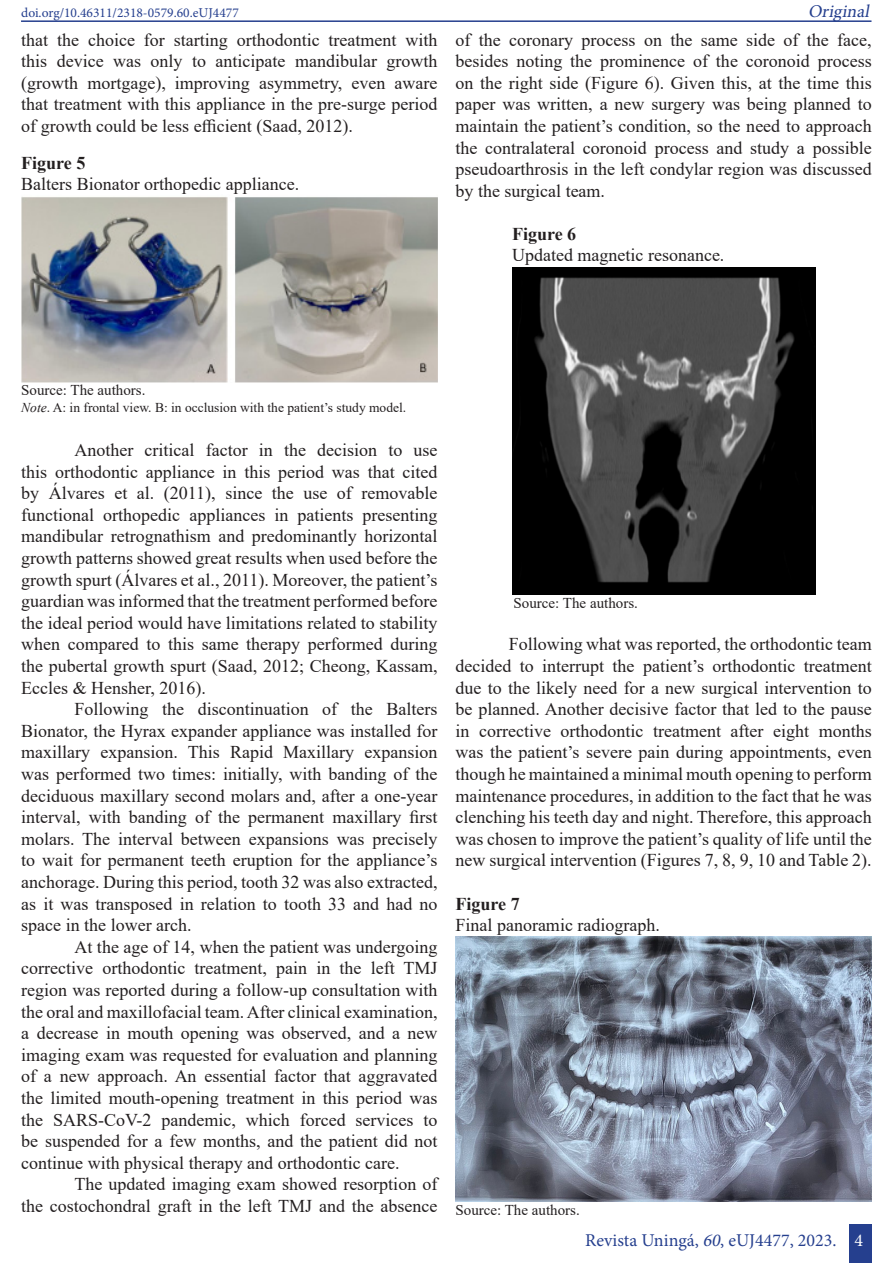
<style>
.page{position:relative;width:893px;height:1263px;background:#fff}
.page>*{position:absolute;margin:0;border:0;box-sizing:border-box;transform-origin:0 0}
.t1{font:18px/21.6px "Times New Roman";color:#231f20;text-align:justify}
.t2{font:18px "Minion Pro";color:#253f8e}
.t3{font:700 18px "Times New Roman";color:#231f20}
.t4{font:italic 18px "Minion Pro";color:#253f8e}
.t5{font:15px "Times New Roman";color:#231f20}
.t6{font:13.5px "Times New Roman";color:#231f20}
.t7{font:13.5px "Minion Pro";color:#253f8e}
.s1{font-style:italic}
.s2{color:#fff}
</style>
<div class="page">
<div style="left:848px;top:1224px;width:23px;height:39px;background:#253f8e"></div>
<hr style="left:21px;top:20px;width:850px;height:2px;background:#253f8e">
<img style="left:455px;top:937px;width:417px;height:264px">
<img style="left:21px;top:197px;width:416px;height:186px">
<img style="left:512px;top:268px;width:303px;height:326px">
<p class="t7" style="left:21px;top:3px;width:219px">doi.org/10.46311/2318-0579.60.eUJ4477</p>
<p class="t4" style="left:808px;top:-1px;width:67px">Original</p>
<p class="t1" style="left:21px;top:28px;width:418px">that the choice for starting orthodontic treatment with this device was only to anticipate mandibular growth (growth mortgage), improving asymmetry, even aware that treatment with this appliance in the pre-surge period of growth could be less efficient (Saad, 2012).</p>
<p class="t1" style="left:455px;top:28px;width:418px">of the coronary process on the same side of the face, besides noting the prominence of the coronoid process on the right side (Figure 6). Given this, at the time this paper was written, a new surgery was being planned to maintain the patient’s condition, so the need to approach the contralateral coronoid process and study a possible pseudoarthrosis in the left condylar region was discussed by the surgical team.</p>
<p class="t3" style="left:21px;top:150px;width:66px">Figure 5</p>
<p class="t1" style="left:21px;top:173px;width:279px">Balters Bionator orthopedic appliance.</p>
<p class="t3" style="left:512px;top:220px;width:66px">Figure 6</p>
<p class="t1" style="left:512px;top:244px;width:214px">Updated magnetic resonance.</p>
<p class="t5" style="left:21px;top:380px;width:126px">Source: The authors.</p>
<p class="t6" style="left:21px;top:398px;width:386px"><span class="s1">Note</span>. A: in frontal view. B: in occlusion with the patient’s study model.</p>
<p class="t1" style="left:21px;top:439px;width:418px;text-indent:53px">Another critical factor in the decision to use this orthodontic appliance in this period was that cited by Álvares et al. (2011), since the use of removable functional orthopedic appliances in patients presenting mandibular retrognathism and predominantly horizontal growth patterns showed great results when used before the growth spurt (Álvares et al., 2011). Moreover, the patient’s guardian was informed that the treatment performed before the ideal period would have limitations related to stability when compared to this same therapy performed during the pubertal growth spurt (Saad, 2012; Cheong, Kassam, Eccles &amp; Hensher, 2016).</p>
<p class="t1" style="left:21px;top:698px;width:418px;text-indent:53px">Following the discontinuation of the Balters Bionator, the Hyrax expander appliance was installed for maxillary expansion. This Rapid Maxillary expansion was performed two times: initially, with banding of the deciduous maxillary second molars and, after a one-year interval, with banding of the permanent maxillary first molars. The interval between expansions was precisely to wait for permanent teeth eruption for the appliance’s anchorage. During this period, tooth 32 was also extracted, as it was transposed in relation to tooth 33 and had no space in the lower arch.</p>
<p class="t1" style="left:21px;top:935px;width:418px;text-indent:53px">At the age of 14, when the patient was undergoing corrective orthodontic treatment, pain in the left TMJ region was reported during a follow-up consultation with the oral and maxillofacial team. After clinical examination, a decrease in mouth opening was observed, and a new imaging exam was requested for evaluation and planning of a new approach. An essential factor that aggravated the limited mouth-opening treatment in this period was the SARS-CoV-2 pandemic, which forced services to be suspended for a few months, and the patient did not continue with physical therapy and orthodontic care.</p>
<p class="t1" style="left:21px;top:1173px;width:418px;text-align:right">The updated imaging exam showed resorption of<br>the costochondral graft in the left TMJ and the absence</p>
<p class="t5" style="left:514px;top:592px;width:126px">Source: The authors.</p>
<p class="t1" style="left:455px;top:633px;width:418px;text-indent:53px">Following what was reported, the orthodontic team decided to interrupt the patient’s orthodontic treatment due to the likely need for a new surgical intervention to be planned. Another decisive factor that led to the pause in corrective orthodontic treatment after eight months was the patient’s severe pain during appointments, even though he maintained a minimal mouth opening to perform maintenance procedures, in addition to the fact that he was clenching his teeth day and night. Therefore, this approach was chosen to improve the patient’s quality of life until the new surgical intervention (Figures 7, 8, 9, 10 and Table 2).</p>
<p class="t3" style="left:455px;top:891px;width:66px">Figure 7</p>
<p class="t1" style="left:455px;top:914px;width:206px">Final panoramic radiograph.</p>
<p class="t5" style="left:455px;top:1199px;width:126px">Source: The authors.</p>
<p class="t2" style="left:585px;top:1228px;width:279px">R<span class="s2">evi</span>sta Uningá, <span class="s1">60</span>, eUJ4477, 2023. <span class="s2">4</span></p>
</div>
